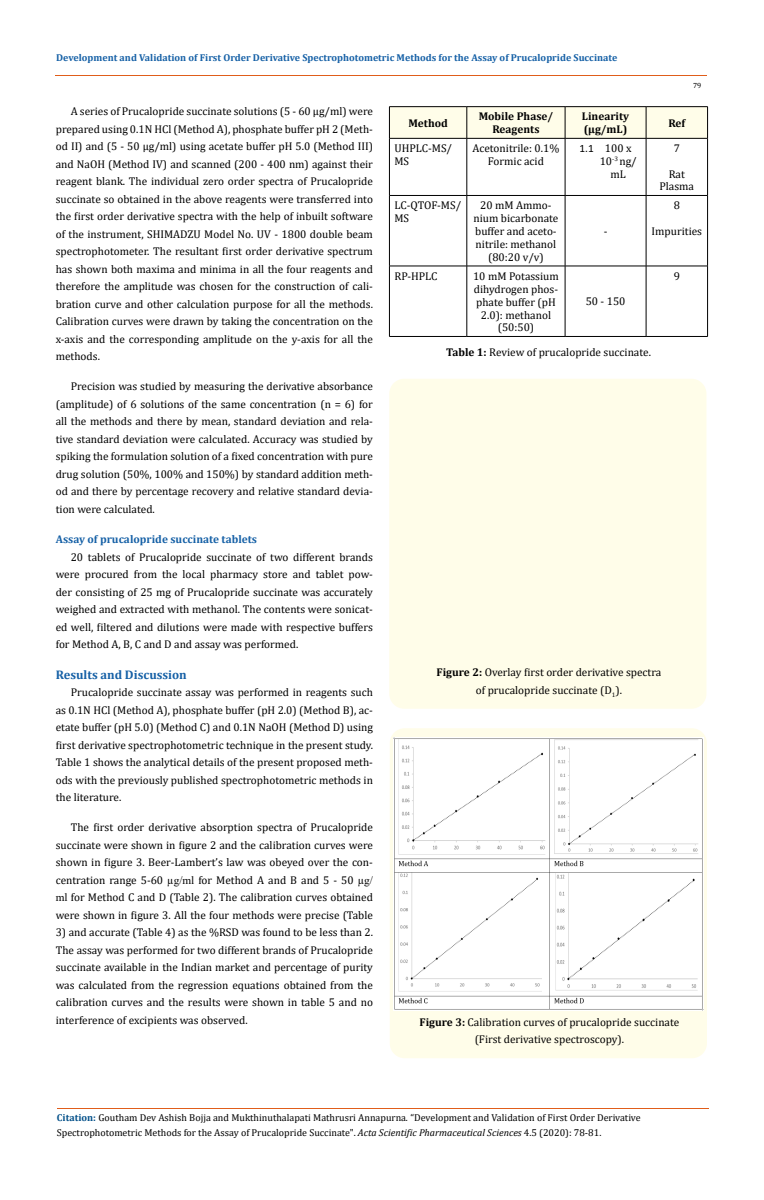
<style>
.page{position:relative;width:764px;height:1200px;background:#fff}
.page>*{position:absolute;margin:0;border:0;box-sizing:border-box;transform-origin:0 0}
.t1{font:700 12.5px "Cambria";color:#1560a6}
.t2{font:11.25px/17.5px "Cambria";color:#000;text-align:justify}
.t3{font:700 11.25px/12.9px "Cambria";color:#000;text-align:center}
.t4{font:700 11.25px "Cambria";color:#1560a6}
.t5{font:10px/15px "Cambria";color:#000}
.t6{font:700 10px "Cambria";color:#1560a6}
.t7{font:7.5px "Cambria";color:#000}
.s1{font-family:"Times New Roman"}
.s2{font-family:"Calibri"}
.s3{font-weight:700}
.s4{font-weight:700;color:#035089}
.s5{font-style:italic}
</style>
<div class="page">
<hr style="left:57px;top:1108px;width:651px;height:1px;background:#e05d1a">
<hr style="left:56px;top:76px;width:651px;height:1px;background:#e05d1a">
<div style="left:389px;top:379px;width:317px;height:330px;background:#fffde9;border-radius:15px"></div>
<svg style="left:390px;top:107px;width:317px;height:31px;background:#fbf9e6"></svg>
<hr style="left:389px;top:106px;width:78px;height:1px;background:#000">
<hr style="left:389px;top:107px;width:1px;height:31px;background:#000">
<hr style="left:467px;top:106px;width:98px;height:1px;background:#000">
<hr style="left:466px;top:107px;width:1px;height:31px;background:#000">
<hr style="left:565px;top:106px;width:81px;height:1px;background:#000">
<hr style="left:565px;top:107px;width:1px;height:31px;background:#000">
<hr style="left:646px;top:106px;width:61px;height:1px;background:#000">
<hr style="left:646px;top:107px;width:1px;height:31px;background:#000">
<hr style="left:707px;top:107px;width:1px;height:31px;background:#000">
<hr style="left:389px;top:138px;width:78px;height:1px;background:#000">
<hr style="left:389px;top:138px;width:1px;height:57px;background:#000">
<hr style="left:467px;top:138px;width:98px;height:1px;background:#000">
<hr style="left:466px;top:138px;width:1px;height:57px;background:#000">
<hr style="left:565px;top:138px;width:81px;height:1px;background:#000">
<hr style="left:565px;top:138px;width:1px;height:57px;background:#000">
<hr style="left:646px;top:138px;width:61px;height:1px;background:#000">
<hr style="left:646px;top:138px;width:1px;height:57px;background:#000">
<hr style="left:707px;top:138px;width:1px;height:57px;background:#000">
<hr style="left:389px;top:195px;width:78px;height:1px;background:#000">
<hr style="left:389px;top:196px;width:1px;height:70px;background:#000">
<hr style="left:467px;top:195px;width:98px;height:1px;background:#000">
<hr style="left:466px;top:196px;width:1px;height:70px;background:#000">
<hr style="left:565px;top:195px;width:81px;height:1px;background:#000">
<hr style="left:565px;top:196px;width:1px;height:70px;background:#000">
<hr style="left:646px;top:195px;width:61px;height:1px;background:#000">
<hr style="left:646px;top:196px;width:1px;height:70px;background:#000">
<hr style="left:707px;top:196px;width:1px;height:70px;background:#000">
<hr style="left:389px;top:266px;width:78px;height:1px;background:#000">
<hr style="left:389px;top:266px;width:1px;height:70px;background:#000">
<hr style="left:467px;top:266px;width:98px;height:1px;background:#000">
<hr style="left:466px;top:266px;width:1px;height:70px;background:#000">
<hr style="left:565px;top:266px;width:81px;height:1px;background:#000">
<hr style="left:565px;top:266px;width:1px;height:70px;background:#000">
<hr style="left:646px;top:266px;width:61px;height:1px;background:#000">
<hr style="left:646px;top:266px;width:1px;height:70px;background:#000">
<hr style="left:707px;top:266px;width:1px;height:70px;background:#000">
<hr style="left:389px;top:336px;width:78px;height:1px;background:#000">
<hr style="left:467px;top:336px;width:98px;height:1px;background:#000">
<hr style="left:565px;top:336px;width:81px;height:1px;background:#000">
<hr style="left:646px;top:336px;width:61px;height:1px;background:#000">
<div style="left:390px;top:728px;width:317px;height:330px;background:#fffde9;border-radius:15px"></div>
<img style="left:393px;top:737px;width:311px;height:273px">
<p class="t6" style="left:56px;top:50px;width:562px">Development and Validation of First Order Derivative Spectrophotometric Methods for the Assay of Prucalopride Succinate</p>
<p class="t7" style="left:693px;top:81px;width:10px">79</p>
<p class="t2" style="left:56px;top:103px;width:319px;text-indent:15px">A series of Prucalopride succinate solutions (5 - 60 µg/ml) were prepared using 0.1N HCl (Method A), phosphate buffer pH 2 (Meth&shy;od II) and (5 - 50 µg/ml) using acetate buffer pH 5.0 (Method III) and NaOH (Method IV) and scanned (200 - 400 nm) against their reagent blank. The individual zero order spectra of Prucalopride succinate so obtained in the above reagents were transferred into the first order derivative spectra with the help of inbuilt software of the instrument, SHIMADZU Model No. UV - 1800 double beam spectrophotometer. The resultant first order derivative spectrum has shown both maxima and minima in all the four reagents and therefore the amplitude was chosen for the construction of cali&shy;bration curve and other calculation purpose for all the methods.<br>Calibration curves were drawn by taking the concentration on the x-axis and the corresponding amplitude on the y-axis for all the methods.</p>
<p class="t2" style="left:56px;top:378px;width:319px;text-indent:15px">Precision was studied by measuring the derivative absorbance (amplitude) of 6 solutions of the same concentration (n = 6) for all the methods and there by mean, standard deviation and rela&shy;tive standard deviation were calculated. Accuracy was studied by spiking the formulation solution of a fixed concentration with pure drug solution (50%, 100% and 150%) by standard addition meth&shy;od and there by percentage recovery and relative standard devia&shy;tion were calculated.</p>
<p class="t4" style="left:56px;top:532px;width:203px">Assay of prucalopride succinate tablets</p>
<p class="t2" style="left:56px;top:548px;width:319px;text-indent:15px">20 tablets of Prucalopride succinate of two different brands were procured from the local pharmacy store and tablet pow&shy;der consisting of 25 mg of Prucalopride succinate was accurately weighed and extracted with methanol. The contents were sonicat&shy;ed well, filtered and dilutions were made with respective buffers for Method A, B, C and D and assay was performed.</p>
<p class="t1" style="left:56px;top:666px;width:133px">Results and Discussion</p>
<p class="t2" style="left:56px;top:684px;width:319px;text-indent:15px">Prucalopride succinate assay was performed in reagents such as 0.1N HCl (Method A), phosphate buffer (pH 2.0) (Method B), ac&shy;etate buffer (pH 5.0) (Method C) and 0.1N NaOH (Method D) using first derivative spectrophotometric technique in the present study.<br>Table 1 shows the analytical details of the present proposed meth&shy;ods with the previously published spectrophotometric methods in the literature.</p>
<p class="t2" style="left:56px;top:819px;width:319px;text-indent:15px">The first order derivative absorption spectra of Prucalopride succinate were shown in figure 2 and the calibration curves were shown in figure 3. Beer-Lambert’s law was obeyed over the con&shy;centration range 5-60 <span class="s1">µg/ml</span> for Method A and B and 5 - 50 <span class="s1">µg/ ml</span> for Method C and D (Table 2). The calibration curves obtained were shown in figure 3. All the four methods were precise (Table</p>
<p class="t2" style="left:56px;top:924px;width:319px">3) and accurate (Table 4) as the %RSD was found to be less than 2.<br>The assay was performed for two different brands of Prucalopride succinate available in the Indian market and percentage of purity was calculated from the regression equations obtained from the calibration curves and the results were shown in table 5 and no interference of excipients was observed.</p>
<p class="t3" style="left:408px;top:116px;width:41px">Method</p>
<p class="t3" style="left:479px;top:110px;width:76px">Mobile Phase/<br>Reagents</p>
<p class="t3" style="left:582px;top:110px;width:49px;text-align:left">Linearity (µg/mL)</p>
<p class="t3" style="left:668px;top:116px;width:18px">Ref</p>
<p class="t2" style="left:394px;top:142px;width:59px;line-height:13px">UHPLC-MS/<br>MS</p>
<p class="t2" style="left:472px;top:142px;width:88px;line-height:13px;text-align:center">Acetonitrile: 0.1%<br>Formic acid</p>
<p class="t2" style="left:579px;top:139px;width:53px"><span class="s2">1.1</span> 100 x</p>
<p class="t2" style="left:674px;top:139px;width:8px">7</p>
<p class="t2" style="left:659px;top:167px;width:36px;line-height:12.9px;text-align:center">Rat<br>Plasma</p>
<p class="t2" style="left:600px;top:152px;width:39px">10<sup>-3</sup> ng/</p>
<p class="t2" style="left:610px;top:165px;width:17px">mL</p>
<p class="t2" style="left:394px;top:199px;width:68px;line-height:13px">LC-QTOF-MS/<br>MS</p>
<p class="t2" style="left:473px;top:199px;width:86px;line-height:13px;text-align:center">20 mM Ammo&shy;nium bicarbonate buffer and aceto&shy;nitrile: methanol (80:20 v/v)</p>
<p class="t2" style="left:394px;top:267px;width:45px">RP-HPLC</p>
<p class="t2" style="left:473px;top:269px;width:87px;line-height:12.9px;text-align:center">10 mM Potassium dihydrogen phos&shy;phate buffer (pH<br>2.0): methanol (50:50)</p>
<p class="t2" style="left:604px;top:222px;width:5px">-</p>
<p class="t2" style="left:586px;top:293px;width:41px">50 - 150</p>
<p class="t2" style="left:674px;top:197px;width:8px">8</p>
<p class="t2" style="left:651px;top:222px;width:52px">Impurities</p>
<p class="t2" style="left:674px;top:267px;width:8px">9</p>
<p class="t2" style="left:446px;top:343px;width:206px"><span class="s3">Table 1:</span> Review of prucalopride succinate.</p>
<p class="t2" style="left:436px;top:664px;width:226px;text-align:center"><span class="s3">Figure 2:</span> Overlay first order derivative spectra of prucalopride succinate (D<sub>1</sub>).</p>
<p class="t2" style="left:419px;top:1013px;width:261px;text-align:center"><span class="s3">Figure 3:</span> Calibration curves of prucalopride succinate (First derivative spectroscopy).</p>
<p class="t5" style="left:57px;top:1110px;width:585px"><span class="s4">Citation:</span> Goutham Dev Ashish Bojja and Mukthinuthalapati Mathrusri Annapurna<span class="s5">.</span> “Development and Validation of First Order Derivative<br>Spectrophotometric Methods for the Assay of Prucalopride Succinate". <span class="s5">Acta Scientific Pharmaceutical Sciences</span> 4.5 (2020): 78-81.</p>
</div>
